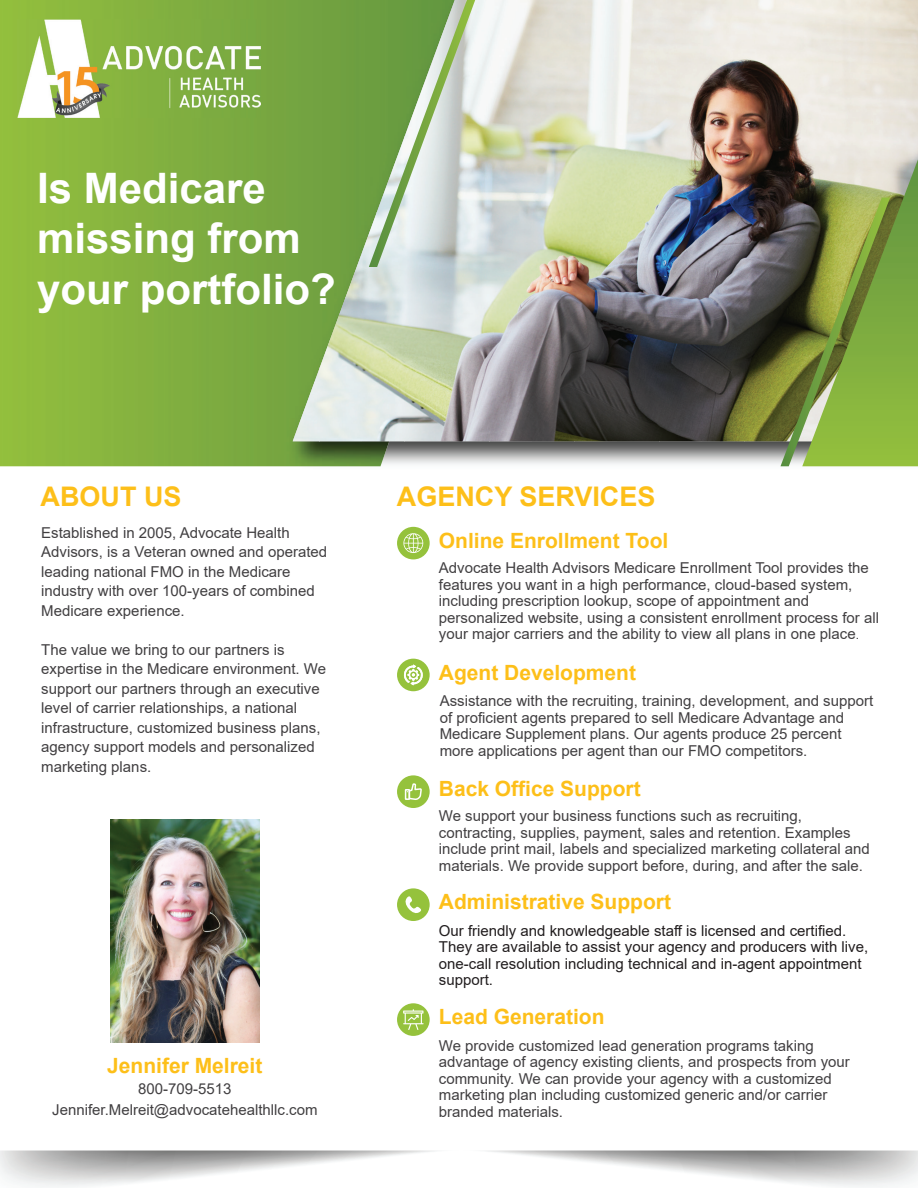
<style>
.page{position:relative;width:918px;height:1188px;background:#fff}
.page>*{position:absolute;margin:0;border:0;box-sizing:border-box;transform-origin:0 0}
.t1{font:700 42px/50.4px "Arial";color:#fff}
.t2{font:700 27px "Arial";color:#fdbf19}
.t3{font:700 21px "Arial";color:#fdbf19}
.t4{font:15px/16.5px "Arial";color:#413f41}
.t5{font:15px/16.5px "Arial";color:#211d1e}
.s1{font-size:12px}
</style>
<div class="page">
<img style="left:0;top:441px;width:918px;height:119px">
<img style="left:0;top:0;width:544px;height:466px">
<img style="left:293px;top:0;width:625px;height:441px">
<svg style="left:369px;top:0;width:106px;height:267px;background:#a9c39a"></svg>
<svg style="left:780px;top:159px;width:138px;height:307px;background:#7e9649"></svg>
<div style="left:397px;top:527px;width:33px;height:32px;background:#95c23c;border-radius:50%"></div>
<svg style="left:403px;top:533px;width:20px;height:20px"></svg>
<div style="left:397px;top:775px;width:33px;height:33px;background:#95c23c;border-radius:50%"></div>
<svg style="left:404px;top:775px;width:19px;height:25px"></svg>
<div style="left:397px;top:888px;width:33px;height:33px;background:#95c23c;border-radius:50%"></div>
<svg style="left:405px;top:896px;width:16px;height:17px"></svg>
<div style="left:397px;top:1003px;width:33px;height:33px;background:#95c23c;border-radius:50%"></div>
<svg style="left:403px;top:1009px;width:21px;height:21px"></svg>
<div style="left:397px;top:659px;width:33px;height:32px;background:#95c23c;border-radius:50%"></div>
<svg style="left:404px;top:664px;width:19px;height:22px"></svg>
<img style="left:111px;top:819px;width:148px;height:223px">
<img style="left:17px;top:19px;width:243px;height:98px">
<h1 class="t1" style="left:37px;top:164px;width:300px">Is Medicare missing from your portfolio?</h1>
<h2 class="t2" style="left:41px;top:478px;width:142px">ABOUT US</h2>
<h2 class="t2" style="left:397px;top:478px;width:260px">AGENCY SERVICES</h2>
<p class="t4" style="left:41px;top:522px;width:287px;line-height:19.5px">Established in 2005, Advocate Health Advisors, is a Veteran owned and operated leading national FMO in the Medicare industry with over 100-years of combined Medicare experience.</p>
<p class="t4" style="left:41px;top:639px;width:286px;line-height:19.5px">The value we bring to our partners is expertise in the Medicare environment. We support our partners through an executive level of carrier relationships, a national infrastructure, customized business plans, agency support models and personalized marketing plans.</p>
<h3 class="t3" style="left:107px;top:1050px;width:157px">Jennifer Melreit</h3>
<p class="t4" style="left:52px;top:1078px;width:267px;line-height:21px;text-align:center">800-709-5513<br>Jennifer.Melreit@advocatehealthllc.com</p>
<h3 class="t3" style="left:439px;top:526px;width:231px">Online Enrollment Tool</h3>
<p class="t4" style="left:439px;top:560px;width:442px">Advocate Health Advisors Medicare Enrollment Tool provides the features you want in a high performance, cloud-based system, including prescription lookup, scope of appointment and personalized website, using a consistent enrollment process for all your major carriers and the ability to view all plans in one place<span class="s1">.</span></p>
<h3 class="t3" style="left:439px;top:658px;width:199px">Agent Development</h3>
<p class="t4" style="left:440px;top:693px;width:435px">Assistance with the recruiting, training, development, and support of proficient agents prepared to sell Medicare Advantage and Medicare Supplement plans. Our agents produce 25 percent more applications per agent than our FMO competitors.</p>
<h3 class="t3" style="left:439px;top:774px;width:203px">Back Office Support</h3>
<p class="t4" style="left:439px;top:807px;width:433px">We support your business functions such as recruiting, contracting, supplies, payment, sales and retention. Examples include print mail, labels and specialized marketing collateral and materials. We provide support before, during, and after the sale.</p>
<h3 class="t3" style="left:439px;top:887px;width:234px">Administrative Support</h3>
<p class="t5" style="left:439px;top:922px;width:431px">Our friendly and knowledgeable staff is licensed and certified.<br>They are available to assist your agency and producers with live, one-call resolution including technical and in-agent appointment support.</p>
<h3 class="t3" style="left:439px;top:1002px;width:167px">Lead Generation</h3>
<p class="t4" style="left:439px;top:1037px;width:413px">We provide customized lead generation programs taking advantage of agency existing clients, and prospects from your community. We can provide your agency with a customized marketing plan including customized generic and/or carrier branded materials.</p>
</div>
